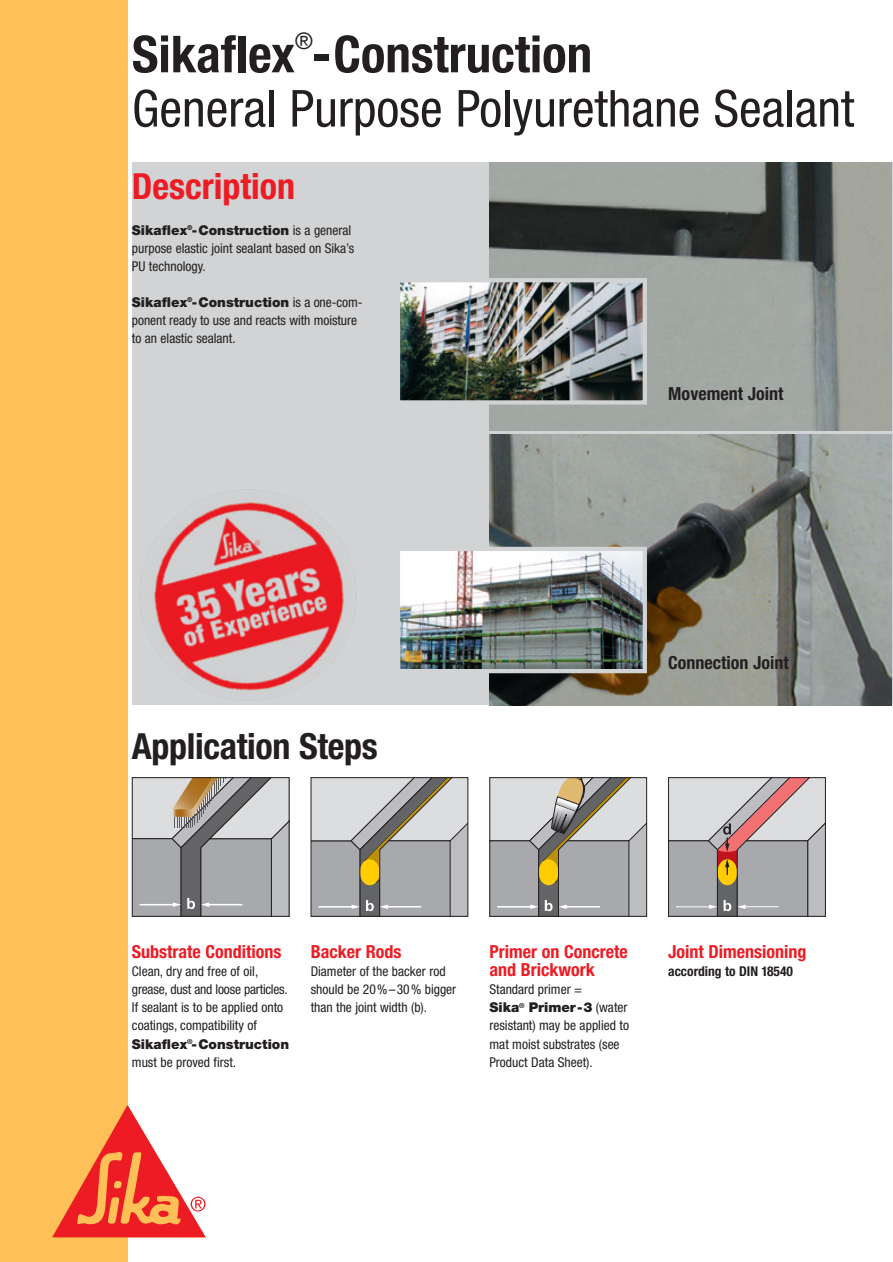
<style>
.page{position:relative;width:893px;height:1262px;background:#fff}
.page>*{position:absolute;margin:0;border:0;box-sizing:border-box;transform-origin:0 0}
.t1{font:condensed 51px/54.2px "Helvetica Neue";color:#231f20}
.t2{font:700 condensed 36px "Helvetica Neue";letter-spacing:-.01em;color:#231f20}
.t3{font:700 condensed 36px "Helvetica Neue";color:#ed1c24}
.t4{font:700 condensed 18px/18px "Helvetica Neue";color:#ed1c24}
.t5{font:700 condensed 18px "Helvetica Neue";color:#231f20}
.t6{font:condensed 13.5px/18px "Helvetica Neue";color:#231f20}
.t7{font:700 condensed 13.5px "Helvetica Neue";color:#231f20}
.s1{font-weight:700}
.s2{font-weight:900;font-stretch:normal}
</style>
<div class="page">
<div style="left:0;top:0;width:128px;height:1261px;background:#fec057"></div>
<svg style="left:52px;top:1105px;width:154px;height:132px"></svg>
<div style="left:132px;top:163px;width:760px;height:542px;background:#d1d3d4"></div>
<img style="left:489px;top:435px;width:402px;height:270px">
<svg style="left:134px;top:779px;width:153px;height:135px"></svg>
<div style="left:132px;top:777px;width:157px;height:139px;border:1px solid #231f20"></div>
<svg style="left:312px;top:779px;width:154px;height:135px"></svg>
<div style="left:310px;top:777px;width:158px;height:139px;border:1px solid #231f20"></div>
<svg style="left:491px;top:779px;width:153px;height:135px"></svg>
<div style="left:489px;top:777px;width:157px;height:139px;border:1px solid #231f20"></div>
<svg style="left:670px;top:779px;width:153px;height:135px"></svg>
<div style="left:668px;top:777px;width:157px;height:139px;border:1px solid #231f20"></div>
<img style="left:489px;top:163px;width:402px;height:268px">
<img style="left:400px;top:283px;width:241px;height:116px">
<div style="left:395px;top:278px;width:251px;height:126px;border:4px solid #d1d3d4"></div>
<img style="left:400px;top:552px;width:241px;height:116px">
<div style="left:395px;top:547px;width:251px;height:126px;border:4px solid #d1d3d4"></div>
<img style="left:139px;top:489px;width:217px;height:212px;border-radius:50%">
<h1 class="t1" style="left:132px;top:31px;width:723px"><span class="s1">Sikaflex</span><sup>®</sup><span class="s1">-Construction<br></span>General Purpose Polyurethane Sealant</h1>
<h2 class="t3" style="left:132px;top:173px;width:165px">Description</h2>
<p class="t6" style="left:132px;top:222px;width:224px"><span class="s2">Sikaflex</span><sup>®</sup><span class="s2">-Construction</span> is a general purpose elastic joint sealant based on Sika’s<br>PU technology.</p>
<p class="t6" style="left:132px;top:295px;width:232px"><span class="s2">Sikaflex</span><sup>®</sup><span class="s2">-Construction</span> is a one-com&shy;ponent ready to use and reacts with moisture to an elastic sealant.</p>
<h3 class="t5" style="left:668px;top:387px;width:116px">Movement Joint</h3>
<h2 class="t2" style="left:132px;top:733px;width:247px">Application Steps</h2>
<h3 class="t5" style="left:668px;top:656px;width:122px">Connection Joint</h3>
<h3 class="t4" style="left:132px;top:944px;width:151px">Substrate Conditions</h3>
<p class="t6" style="left:132px;top:963px;width:159px">Clean, dry and free of oil, grease, dust and loose particles.<br>If sealant is to be applied onto coatings, compatibility of<br><span class="s2">Sikaflex</span><sup>®</sup><span class="s2">-Construction </span>must be proved first.</p>
<h3 class="t4" style="left:310px;top:944px;width:92px">Backer Rods</h3>
<p class="t6" style="left:310px;top:963px;width:147px">Diameter of the backer rod should be 20%–30% bigger than the joint width (b).</p>
<h3 class="t4" style="left:489px;top:944px;width:140px">Primer on Concrete and Brickwork</h3>
<p class="t6" style="left:489px;top:981px;width:141px">Standard primer =<br><span class="s2">Sika</span><sup>®</sup> <span class="s2">Primer-3</span> (water resistant) may be applied to mat moist substrates (see<br>Product Data Sheet).</p>
<h3 class="t4" style="left:668px;top:944px;width:140px">Joint Dimensioning</h3>
<p class="t7" style="left:668px;top:966px;width:126px">according to DIN 18540</p>
</div>
